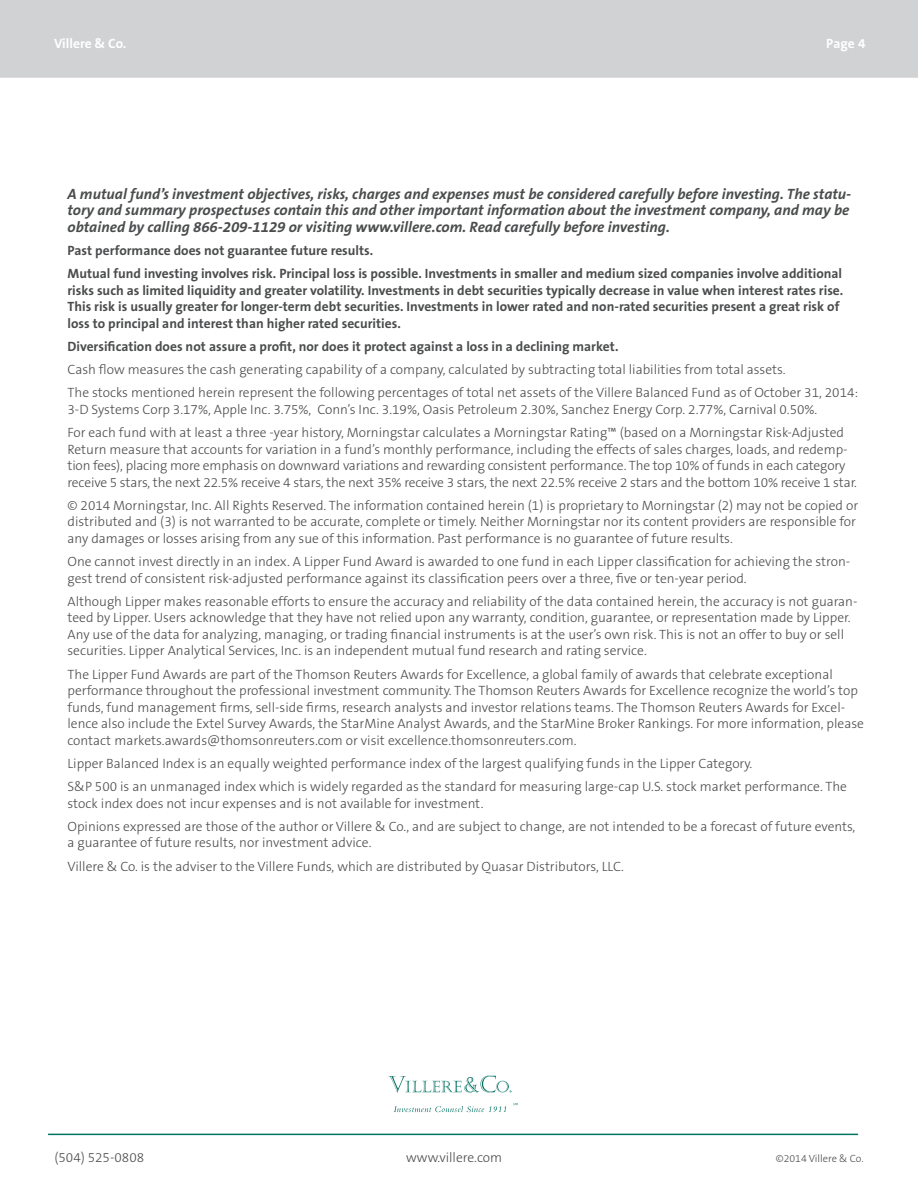
<style>
.page{position:relative;width:918px;height:1188px;background:#fff}
.page>*{position:absolute;margin:0;border:0;box-sizing:border-box;transform-origin:0 0}
.text_villere{font:italic 700 15px/16.5px "The Sans B7";color:#4b4c4d}
.text_villere-2{font:300 13.5px/16.5px "The Sans B3";color:#4b4c4d}
.text_villere-3{font:700 13.5px/16.5px "The Sans B7";color:#4b4c4d}
.t1{font:700 13.5px "The Sans B7";color:#fff}
.t2{font:300 10.5px "The Sans B3";color:#4b4c4d}
</style>
<div class="page">
<hr style="left:48px;top:1134px;width:810px;height:1px;background:#007563">
<div style="left:1px;top:1px;width:916px;height:76px;background:#d1d2d4"></div>
<div style="left:0;top:0;width:918px;height:78px;border:2px solid #d1d2d4"></div>
<svg style="left:388px;top:1076px;width:123px;height:17px"></svg>
<svg style="left:394px;top:1106px;width:112px;height:6px"></svg>
<p class="t1" style="left:54px;top:36px;width:74px">Villere &amp; Co.</p>
<p class="t1" style="left:826px;top:36px;width:41px">Page 4</p>
<p class="text_villere" style="left:68px;top:186px;width:785px">A mutual fund’s investment objectives, risks, charges and expenses must be considered carefully before investing. The statu&shy;tory and summary prospectuses contain this and other important information about the investment company, and may be obtained by calling 866-209-1129 or visiting www.villere.com. Read carefully before investing.</p>
<p class="text_villere-3" style="left:68px;top:242px;width:307px">Past performance does not guarantee future results.</p>
<p class="text_villere-3" style="left:68px;top:266px;width:777px">Mutual fund investing involves risk. Principal loss is possible. Investments in smaller and medium sized companies involve additional risks such as limited liquidity and greater volatility. Investments in debt securities typically decrease in value when interest rates rise.<br>This risk is usually greater for longer-term debt securities. Investments in lower rated and non-rated securities present a great risk of loss to principal and interest than higher rated securities.</p>
<p class="text_villere-3" style="left:68px;top:338px;width:553px">Diversification does not assure a profit, nor does it protect against a loss in a declining market.</p>
<p class="text_villere-2" style="left:68px;top:362px;width:720px">Cash flow measures the cash generating capability of a company, calculated by subtracting total liabilities from total assets.</p>
<p class="text_villere-2" style="left:68px;top:385px;width:792px">The stocks mentioned herein represent the following percentages of total net assets of the Villere Balanced Fund as of October 31, 2014:<br>3-D Systems Corp 3.17%, Apple Inc. 3.75%, Conn’s Inc. 3.19%, Oasis Petroleum 2.30%, Sanchez Energy Corp. 2.77%, Carnival 0.50%.</p>
<p class="text_villere-2" style="left:68px;top:425px;width:791px">For each fund with at least a three -year history, Morningstar calculates a Morningstar Rating™ (based on a Morningstar Risk-Adjusted Return measure that accounts for variation in a fund’s monthly performance, including the effects of sales charges, loads, and redemp&shy;tion fees), placing more emphasis on downward variations and rewarding consistent performance. The top 10% of funds in each category receive 5 stars, the next 22.5% receive 4 stars, the next 35% receive 3 stars, the next 22.5% receive 2 stars and the bottom 10% receive 1 star.</p>
<p class="text_villere-2" style="left:68px;top:497px;width:792px">© 2014 Morningstar, Inc. All Rights Reserved. The information contained herein (1) is proprietary to Morningstar (2) may not be copied or distributed and (3) is not warranted to be accurate, complete or timely. Neither Morningstar nor its content providers are responsible for any damages or losses arising from any sue of this information. Past performance is no guarantee of future results.</p>
<p class="text_villere-2" style="left:68px;top:554px;width:784px">One cannot invest directly in an index. A Lipper Fund Award is awarded to one fund in each Lipper classification for achieving the stron&shy;gest trend of consistent risk-adjusted performance against its classification peers over a three, five or ten-year period.</p>
<p class="text_villere-2" style="left:68px;top:593px;width:792px">Although Lipper makes reasonable efforts to ensure the accuracy and reliability of the data contained herein, the accuracy is not guaran&shy;teed by Lipper. Users acknowledge that they have not relied upon any warranty, condition, guarantee, or representation made by Lipper.<br>Any use of the data for analyzing, managing, or trading financial instruments is at the user’s own risk. This is not an offer to buy or sell securities. Lipper Analytical Services, Inc. is an independent mutual fund research and rating service.</p>
<p class="text_villere-2" style="left:68px;top:666px;width:798px">The Lipper Fund Awards are part of the Thomson Reuters Awards for Excellence, a global family of awards that celebrate exceptional performance throughout the professional investment community. The Thomson Reuters Awards for Excellence recognize the world’s top funds, fund management firms, sell-side firms, research analysts and investor relations teams. The Thomson Reuters Awards for Excel&shy;lence also include the Extel Survey Awards, the StarMine Analyst Awards, and the StarMine Broker Rankings. For more information, please contact markets.awards@thomsonreuters.com or visit excellence.thomsonreuters.com.</p>
<p class="text_villere-2" style="left:68px;top:755px;width:686px">Lipper Balanced Index is an equally weighted performance index of the largest qualifying funds in the Lipper Category.</p>
<p class="text_villere-2" style="left:68px;top:779px;width:781px">S&amp;P 500 is an unmanaged index which is widely regarded as the standard for measuring large-cap U.S. stock market performance. The stock index does not incur expenses and is not available for investment.</p>
<p class="text_villere-2" style="left:68px;top:818px;width:789px">Opinions expressed are those of the author or Villere &amp; Co., and are subject to change, are not intended to be a forecast of future events, a guarantee of future results, nor investment advice.</p>
<p class="text_villere-2" style="left:68px;top:858px;width:558px">Villere &amp; Co. is the adviser to the Villere Funds, which are distributed by Quasar Distributors, LLC.</p>
<p class="text_villere-2" style="left:54px;top:1149px;width:91px">(504) 525-0808</p>
<p class="text_villere-2" style="left:406px;top:1149px;width:98px">www.villere.com</p>
<p class="t2" style="left:776px;top:1152px;width:89px">©2014 Villere &amp; Co.</p>
</div>
